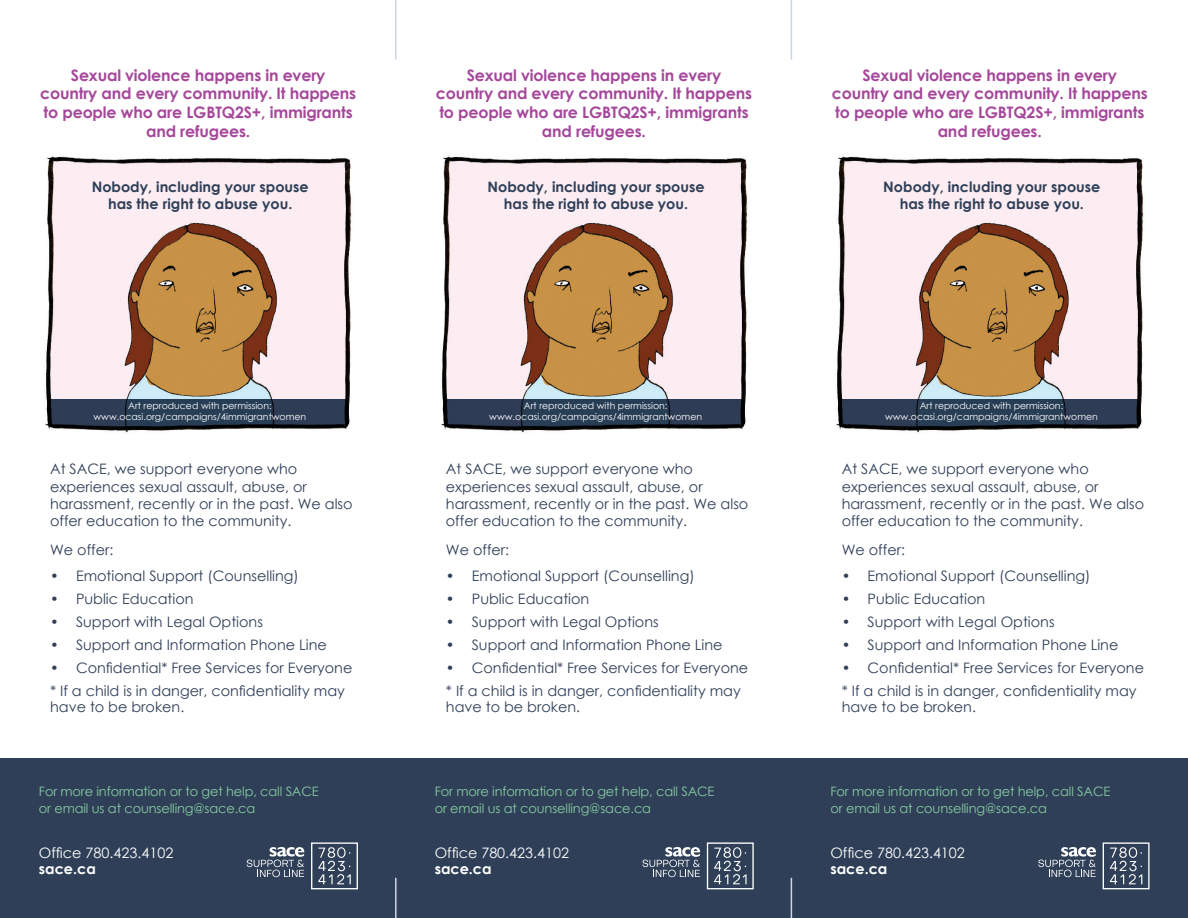
<style>
.page{position:relative;width:1188px;height:918px;background:#fff}
.page>*{position:absolute;margin:0;border:0;box-sizing:border-box;transform-origin:0 0}
.t1{font:700 15.9px/18.8px "Century Gothic";letter-spacing:-.01em;color:#a5479a;text-align:center}
.t2{font:14.4px/17.2px "Century Gothic";color:#2f3f57}
.t3{font:700 14.4px/17.2px "Century Gothic";color:#2f3f57;text-align:center}
.t4{font:14.4px/15.9px "Century Gothic";color:#fff}
.t5{font:12.9px/17.2px "Century Gothic";letter-spacing:-.01em;color:#87cca3}
.t6{font:9.3px/10.8px "Century Gothic";color:#fff;text-align:center}
.s1{font-weight:700}
</style>
<div class="page">
<img style="left:45px;top:156px;width:307px;height:277px">
<div style="left:0;top:758px;width:396px;height:159px;background:#2f3f57"></div>
<div style="left:311px;top:842px;width:47px;height:47px;border:1px solid #fff"></div>
<svg style="left:318px;top:847px;width:33px;height:37px"></svg>
<svg style="left:247px;top:847px;width:57px;height:30px"></svg>
<img style="left:441px;top:156px;width:307px;height:277px">
<div style="left:396px;top:758px;width:396px;height:159px;background:#2f3f57"></div>
<div style="left:707px;top:842px;width:47px;height:47px;border:1px solid #fff"></div>
<svg style="left:714px;top:847px;width:33px;height:37px"></svg>
<svg style="left:642px;top:847px;width:58px;height:30px"></svg>
<img style="left:836px;top:156px;width:308px;height:277px">
<div style="left:792px;top:758px;width:396px;height:159px;background:#2f3f57"></div>
<div style="left:1103px;top:842px;width:47px;height:47px;border:1px solid #fff"></div>
<svg style="left:1110px;top:847px;width:32px;height:37px"></svg>
<svg style="left:1038px;top:847px;width:58px;height:30px"></svg>
<hr style="left:791px;top:878px;width:1px;height:40px;background:#cdd5e4">
<hr style="left:791px;top:0;width:1px;height:60px;background:#cdd5e4">
<hr style="left:395px;top:878px;width:2px;height:40px;background:#cdd5e4">
<hr style="left:395px;top:0;width:2px;height:60px;background:#cdd5e4">
<p class="t1" style="left:40px;top:65px;width:318px">Sexual violence happens in every<br>country and every community. It happens to people who are LGBTQ2S+, immigrants and refugees.</p>
<p class="t1" style="left:436px;top:65px;width:318px">Sexual violence happens in every<br>country and every community. It happens to people who are LGBTQ2S+, immigrants and refugees.</p>
<p class="t1" style="left:832px;top:65px;width:318px">Sexual violence happens in every<br>country and every community. It happens to people who are LGBTQ2S+, immigrants and refugees.</p>
<p class="t3" style="left:92px;top:177px;width:219px">Nobody, including your spouse has the right to abuse you.</p>
<p class="t3" style="left:488px;top:177px;width:219px">Nobody, including your spouse has the right to abuse you.</p>
<p class="t3" style="left:883px;top:177px;width:219px">Nobody, including your spouse has the right to abuse you.</p>
<p class="t6" style="left:93px;top:401px;width:214px">Art reproduced with permission: www.ocasi.org/campaigns/4immigrantwomen</p>
<p class="t6" style="left:489px;top:401px;width:214px">Art reproduced with permission: www.ocasi.org/campaigns/4immigrantwomen</p>
<p class="t6" style="left:885px;top:401px;width:214px">Art reproduced with permission: www.ocasi.org/campaigns/4immigrantwomen</p>
<p class="t2" style="left:50px;top:460px;width:304px">At SACE, we support everyone who experiences sexual assault, abuse, or harassment, recently or in the past. We also offer education to the community.</p>
<p class="t2" style="left:50px;top:541px;width:65px">We offer:</p>
<p class="t2" style="left:50px;top:567px;width:250px">• Emotional Support (Counselling)</p>
<p class="t2" style="left:50px;top:590px;width:145px">• Public Education</p>
<p class="t2" style="left:50px;top:613px;width:214px">• Support with Legal Options</p>
<p class="t2" style="left:50px;top:636px;width:278px">• Support and Information Phone Line</p>
<p class="t2" style="left:50px;top:656px;width:304px;line-height:23.1px">• Confidential* Free Services for Everyone * If a child is in danger, confidentiality may</p>
<p class="t2" style="left:50px;top:698px;width:136px">have to be broken.</p>
<p class="t2" style="left:446px;top:460px;width:304px">At SACE, we support everyone who experiences sexual assault, abuse, or harassment, recently or in the past. We also offer education to the community.</p>
<p class="t2" style="left:446px;top:541px;width:65px">We offer:</p>
<p class="t2" style="left:446px;top:567px;width:250px">• Emotional Support (Counselling)</p>
<p class="t2" style="left:446px;top:590px;width:145px">• Public Education</p>
<p class="t2" style="left:446px;top:613px;width:214px">• Support with Legal Options</p>
<p class="t2" style="left:446px;top:636px;width:278px">• Support and Information Phone Line</p>
<p class="t2" style="left:446px;top:656px;width:304px;line-height:23.1px">• Confidential* Free Services for Everyone * If a child is in danger, confidentiality may</p>
<p class="t2" style="left:446px;top:698px;width:136px">have to be broken.</p>
<p class="t2" style="left:842px;top:460px;width:304px">At SACE, we support everyone who experiences sexual assault, abuse, or harassment, recently or in the past. We also offer education to the community.</p>
<p class="t2" style="left:842px;top:541px;width:65px">We offer:</p>
<p class="t2" style="left:842px;top:567px;width:250px">• Emotional Support (Counselling)</p>
<p class="t2" style="left:842px;top:590px;width:145px">• Public Education</p>
<p class="t2" style="left:842px;top:613px;width:214px">• Support with Legal Options</p>
<p class="t2" style="left:842px;top:636px;width:278px">• Support and Information Phone Line</p>
<p class="t2" style="left:842px;top:656px;width:304px;line-height:23.1px">• Confidential* Free Services for Everyone * If a child is in danger, confidentiality may</p>
<p class="t2" style="left:842px;top:698px;width:136px">have to be broken.</p>
<p class="t5" style="left:39px;top:782px;width:281px">For more information or to get help, call SACE or email us at counselling@sace.ca</p>
<p class="t5" style="left:435px;top:782px;width:281px">For more information or to get help, call SACE or email us at counselling@sace.ca</p>
<p class="t5" style="left:830px;top:782px;width:281px">For more information or to get help, call SACE or email us at counselling@sace.ca</p>
<p class="t4" style="left:39px;top:845px;width:136px">Office 780.423.4102 <span class="s1">sace.ca</span></p>
<p class="t4" style="left:435px;top:845px;width:136px">Office 780.423.4102 <span class="s1">sace.ca</span></p>
<p class="t4" style="left:830px;top:845px;width:136px">Office 780.423.4102 <span class="s1">sace.ca</span></p>
</div>
